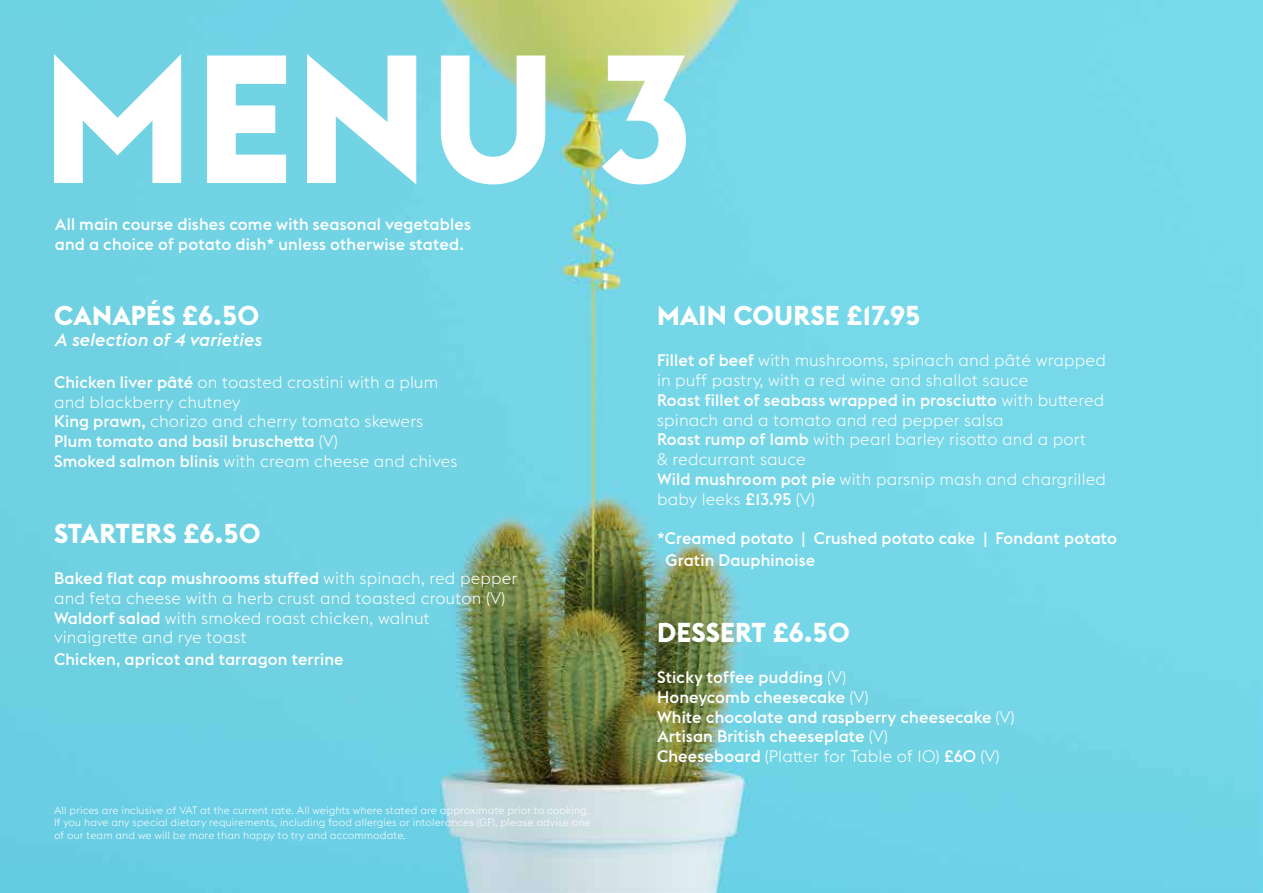
<style>
.page{position:relative;width:1263px;height:893px;background:#fff}
.page>*{position:absolute;margin:0;border:0;box-sizing:border-box;transform-origin:0 0}
.t1{font:700 179.55px "Village Flex";color:#fff}
.t2{font:700 27px "Village Flex";letter-spacing:.01em;color:#fff}
.t3{font:italic 500 18px "Village Flex";letter-spacing:.01em;color:#fff}
.t4{font:300 16.5px/19.8px "Village Flex";letter-spacing:.01em;color:#fff}
.t5{font:500 16.5px/19.8px "Village Flex";letter-spacing:.01em;color:#fff}
.t6{font:300 10.5px/12.6px "Village Flex";letter-spacing:.01em;color:#fff;text-align:justify}
.s1{font-weight:500}
.s2{font-weight:300}
</style>
<div class="page">
<img style="left:0;top:0;width:1263px;height:893px">
<h1 class="t1" style="left:42px;top:16px;width:652px">MENU 3</h1>
<p class="t5" style="left:55px;top:214px;width:418px">All main course dishes come with seasonal vegetables and a choice of potato dish* unless otherwise stated.</p>
<h2 class="t2" style="left:54px;top:300px;width:207px">CANAPÉS £6.50</h2>
<p class="t3" style="left:54px;top:330px;width:209px">A selection of 4 varieties</p>
<p class="t4" style="left:54px;top:372px;width:405px"><span class="s1">Chicken liver pâté</span> on toasted crostini with a plum and blackberry chutney<br><span class="s1">King prawn,</span> chorizo and cherry tomato skewers <span class="s1">Plum tomato and basil bruschetta</span> (V)<br><span class="s1">Smoked salmon blinis</span> with cream cheese and chives</p>
<h2 class="t2" style="left:54px;top:517px;width:208px">STARTERS £6.50</h2>
<p class="t4" style="left:54px;top:568px;width:465px"><span class="s1">Baked flat cap mushrooms stuffed</span> with spinach, red pepper and feta cheese with a herb crust and toasted crouton (V)<br><span class="s1">Waldorf salad</span> with smoked roast chicken, walnut vinaigrette and rye toast</p>
<p class="t5" style="left:54px;top:649px;width:291px">Chicken, apricot and tarragon terrine</p>
<p class="t6" style="left:54px;top:804px;width:538px">All prices are inclusive of VAT at the current rate. All weights where stated are approximate prior to cooking.<br>If you have any special dietary requirements, including food allergies or intolerances (GF), please advise one of our team and we will be more than happy to try and accommodate.</p>
<h2 class="t2" style="left:657px;top:300px;width:265px">MAIN COURSE £17.95</h2>
<p class="t4" style="left:657px;top:351px;width:451px"><span class="s1">Fillet of beef</span> with mushrooms, spinach and pâté wrapped in puff pastry, with a red wine and shallot sauce<br><span class="s1">Roast fillet of seabass wrapped in prosciutto</span> with buttered spinach and a tomato and red pepper salsa<br><span class="s1">Roast rump of lamb</span> with pearl barley risotto and a port<br>&amp; redcurrant sauce<br><span class="s1">Wild mushroom pot pie</span> with parsnip mash and chargrilled baby leeks <span class="s1">£13.95</span> (V)</p>
<p class="t5" style="left:665px;top:528px;width:453px;line-height:21.6px;text-indent:-8px">*Creamed potato | Crushed potato cake | Fondant potato<br>Gratin Dauphinoise</p>
<h2 class="t2" style="left:657px;top:616px;width:194px">DESSERT £6.50</h2>
<p class="t5" style="left:657px;top:667px;width:359px">Sticky toffee pudding <span class="s2">(V)<br></span>Honeycomb cheesecake <span class="s2">(V)<br></span>White chocolate and raspberry cheesecake <span class="s2">(V)<br></span>Artisan British cheeseplate <span class="s2">(V)<br></span>Cheeseboard <span class="s2">(Platter for Table of 10)</span> £60 <span class="s2">(V)</span></p>
</div>
